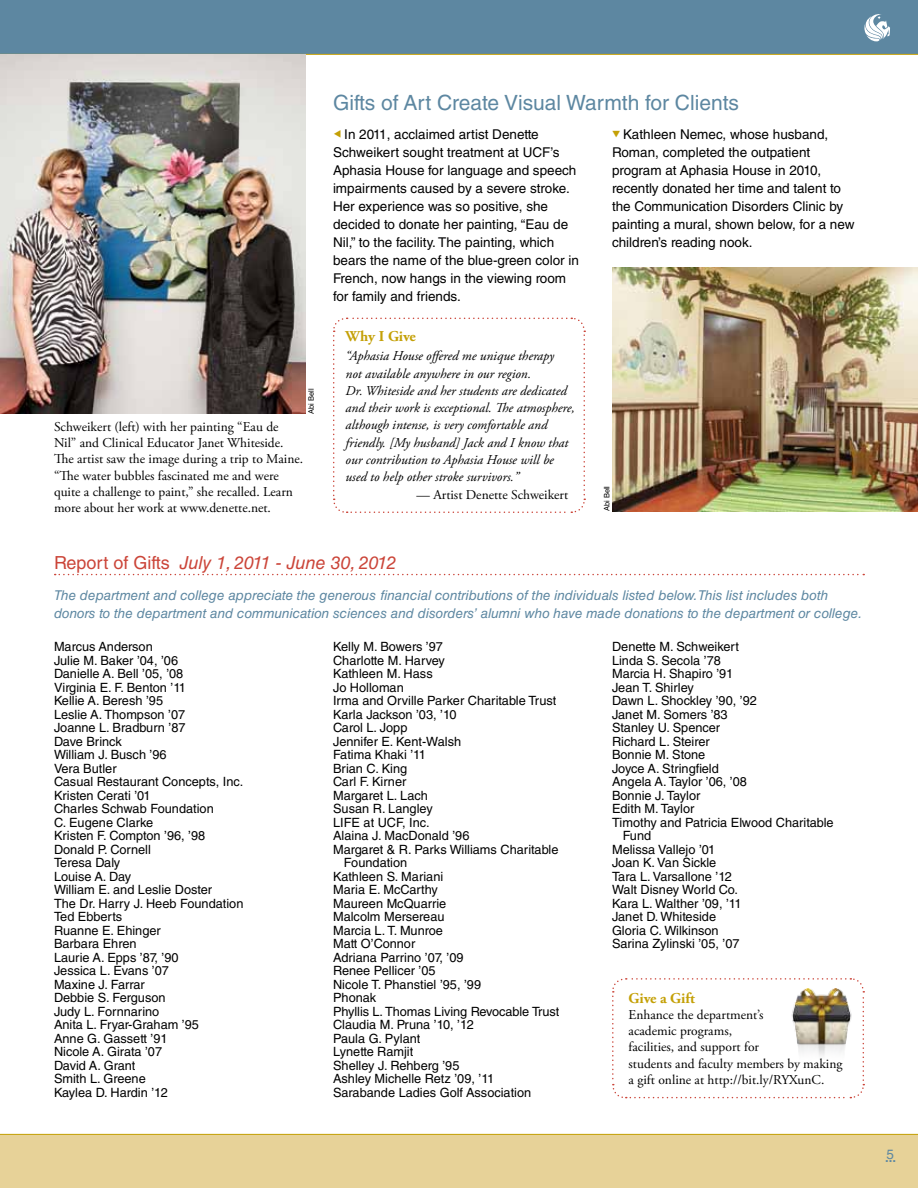
<style>
.page{position:relative;width:918px;height:1188px;background:#fff}
.page>*{position:absolute;margin:0;border:0;box-sizing:border-box;transform-origin:0 0}
.t1{font:21px "Helvetica LT Std";color:#5d87a1}
.t2{font:italic 18px "Helvetica LT Std";color:#cb4539}
.t3{font:18px "Helvetica LT Std";color:#5d87a1}
.t4{font:700 15px "Adobe Garamond Pro";color:#c4a006}
.t5{font:13.5px/18px "Helvetica LT Std";color:#000}
.t6{font:13.5px/16.2px "Adobe Garamond Pro";color:#000}
.t7{font:italic 13.5px/17.2px "Adobe Garamond Pro";color:#000}
.t8{font:italic 13.5px/18px "Helvetica LT Std";color:#5d87a1}
.t9{font:12.75px/13.5px "Helvetica LT Std";color:#000}
.t10{font:7.5px "Helvetica LT Std";color:#000}
.s1{font-style:normal}
</style>
<div class="page">
<div style="left:0;top:1134px;width:918px;height:54px;background:#e7d298"></div>
<div style="left:0;top:0;width:918px;height:54px;background:#5d87a1"></div>
<hr style="left:0;top:1134px;width:918px;height:1px;background:#c4a006">
<hr style="left:0;top:54px;width:918px;height:1px;background:#c4a006">
<svg style="left:864px;top:14px;width:26px;height:27px"></svg>
<img style="left:0;top:55px;width:306px;height:359px">
<svg style="left:333px;top:317px;width:253px;height:196px"></svg>
<svg style="left:612px;top:978px;width:253px;height:121px"></svg>
<img style="left:782px;top:988px;width:79px;height:71px">
<svg style="left:55px;top:574px;width:809px;height:1px"></svg>
<img style="left:612px;top:268px;width:306px;height:243px">
<p class="t10" style="left:307px;top:414px;width:27px;rotate:-90deg">Abi Bell</p>
<p class="t6" style="left:54px;top:419px;width:251px">Schweikert (left) with her painting “Eau de Nil” and Clinical Educator Janet Whiteside.<br>The artist saw the image during a trip to Maine. “The water bubbles fascinated me and were quite a challenge to paint,” she recalled. Learn more about her work at www.denette.net.</p>
<h1 class="t1" style="left:333px;top:90px;width:408px">Gifts of Art Create Visual Warmth for Clients</h1>
<p class="t5" style="left:333px;top:125px;width:247px;text-indent:11px">In 2011, acclaimed artist Denette Schweikert sought treatment at UCF’s Aphasia House for language and speech impairments caused by a severe stroke.<br>Her experience was so positive, she decided to donate her painting, “Eau de Nil,” to the facility. The painting, which bears the name of the blue-green color in French, now hangs in the viewing room for family and friends.</p>
<p class="t5" style="left:612px;top:125px;width:244px;text-indent:11px">Kathleen Nemec, whose husband, Roman, completed the outpatient program at Aphasia House in 2010, recently donated her time and talent to the Communication Disorders Clinic by painting a mural, shown below, for a new children’s reading nook.</p>
<p class="t4" style="left:346px;top:327px;width:72px">Why I Give</p>
<p class="t7" style="left:346px;top:348px;width:231px">“Aphasia House offered me unique therapy<br>not available anywhere in our region.<br>Dr. Whiteside and her students are dedicated and their work is exceptional. The atmosphere, although intense, is very comfortable and friendly. [My husband] Jack and I know that our contribution to Aphasia House will be used to help other stroke survivors.”</p>
<p class="t6" style="left:417px;top:487px;width:153px">— Artist Denette Schweikert</p>
<p class="t10" style="left:603px;top:511px;width:27px;rotate:-90deg">Abi Bell</p>
<h2 class="t2" style="left:54px;top:552px;width:344px"><span class="s1">Report of Gifts</span> July 1, 2011 - June 30, 2012</h2>
<p class="t8" style="left:54px;top:587px;width:810px">The department and college appreciate the generous financial contributions of the individuals listed below.This list includes both donors to the department and communication sciences and disorders’ alumni who have made donations to the department or college.</p>
<p class="t9" style="left:612px;top:640px;width:128px">Denette M. Schweikert</p>
<p class="t9" style="left:612px;top:654px;width:110px">Linda S. Secola ’78</p>
<p class="t9" style="left:612px;top:667px;width:123px">Marcia H. Shapiro ’91</p>
<p class="t9" style="left:612px;top:681px;width:83px">Jean T. Shirley</p>
<p class="t9" style="left:612px;top:694px;width:146px">Dawn L. Shockley ’90, ’92</p>
<p class="t9" style="left:612px;top:708px;width:117px">Janet M. Somers ’83</p>
<p class="t9" style="left:612px;top:721px;width:110px">Stanley U. Spencer</p>
<p class="t9" style="left:612px;top:735px;width:99px">Richard L. Steirer</p>
<p class="t9" style="left:612px;top:748px;width:95px">Bonnie M. Stone</p>
<p class="t9" style="left:612px;top:762px;width:108px">Joyce A. Stringfield</p>
<p class="t9" style="left:612px;top:775px;width:136px">Angela A. Taylor ’06, ’08</p>
<p class="t9" style="left:612px;top:789px;width:90px">Bonnie J. Taylor</p>
<p class="t9" style="left:612px;top:802px;width:84px">Edith M. Taylor</p>
<p class="t9" style="left:612px;top:816px;width:223px">Timothy and Patricia Elwood Charitable</p>
<p class="t9" style="left:623px;top:829px;width:30px">Fund</p>
<p class="t9" style="left:612px;top:843px;width:105px">Melissa Vallejo ’01</p>
<p class="t9" style="left:612px;top:856px;width:106px">Joan K. Van Sickle</p>
<p class="t9" style="left:612px;top:870px;width:122px">Tara L. Varsallone ’12</p>
<p class="t9" style="left:612px;top:883px;width:128px">Walt Disney World Co.</p>
<p class="t9" style="left:612px;top:897px;width:131px">Kara L. Walther ’09, ’11</p>
<p class="t9" style="left:612px;top:910px;width:106px">Janet D. Whiteside</p>
<p class="t9" style="left:612px;top:924px;width:108px">Gloria C. Wilkinson</p>
<p class="t9" style="left:612px;top:937px;width:129px">Sarina Zylinski ’05, ’07</p>
<p class="t9" style="left:54px;top:640px;width:191px">Marcus Anderson<br>Julie M. Baker ’04, ’06<br>Danielle A. Bell ’05, ’08<br>Virginia E. F. Benton ’11<br>Kellie A. Beresh ’95<br>Leslie A. Thompson ’07<br>Joanne L. Bradburn ’87<br>Dave Brinck<br>William J. Busch ’96<br>Vera Butler<br>Casual Restaurant Concepts, Inc.<br>Kristen Cerati ’01<br>Charles Schwab Foundation<br>C. Eugene Clarke<br>Kristen F. Compton ’96, ’98<br>Donald P. Cornell<br>Teresa Daly<br>Louise A. Day<br>William E. and Leslie Doster<br>The Dr. Harry J. Heeb Foundation<br>Ted Ebberts<br>Ruanne E. Ehinger<br>Barbara Ehren<br>Laurie A. Epps ’87, ’90<br>Jessica L. Evans ’07<br>Maxine J. Farrar<br>Debbie S. Ferguson<br>Judy L. Fornnarino<br>Anita L. Fryar-Graham ’95<br>Anne G. Gassett ’91<br>Nicole A. Girata ’07<br>David A. Grant<br>Smith L. Greene<br>Kaylea D. Hardin ’12</p>
<p class="t9" style="left:333px;top:640px;width:111px">Kelly M. Bowers ’97</p>
<p class="t9" style="left:333px;top:654px;width:113px">Charlotte M. Harvey</p>
<p class="t9" style="left:333px;top:667px;width:101px">Kathleen M. Hass</p>
<p class="t9" style="left:333px;top:681px;width:72px">Jo Holloman</p>
<p class="t9" style="left:333px;top:694px;width:225px">Irma and Orville Parker Charitable Trust</p>
<p class="t9" style="left:333px;top:708px;width:125px">Karla Jackson ’03, ’10</p>
<p class="t9" style="left:333px;top:721px;width:76px">Carol L. Jopp</p>
<p class="t9" style="left:333px;top:735px;width:130px">Jennifer E. Kent-Walsh</p>
<p class="t9" style="left:333px;top:748px;width:94px">Fatima Khaki ’11</p>
<p class="t9" style="left:333px;top:762px;width:76px">Brian C. King</p>
<p class="t9" style="left:333px;top:775px;width:75px">Carl F. Kirner</p>
<p class="t9" style="left:333px;top:789px;width:96px">Margaret L. Lach</p>
<p class="t9" style="left:333px;top:802px;width:101px">Susan R. Langley</p>
<p class="t9" style="left:333px;top:816px;width:98px">LIFE at UCF, Inc.</p>
<p class="t9" style="left:333px;top:829px;width:138px">Alaina J. MacDonald ’96</p>
<p class="t9" style="left:333px;top:843px;width:227px">Margaret &amp; R. Parks Williams Charitable</p>
<p class="t9" style="left:344px;top:856px;width:65px">Foundation</p>
<p class="t9" style="left:333px;top:870px;width:112px">Kathleen S. Mariani</p>
<p class="t9" style="left:333px;top:883px;width:106px">Maria E. McCarthy</p>
<p class="t9" style="left:333px;top:897px;width:115px">Maureen McQuarrie</p>
<p class="t9" style="left:333px;top:910px;width:113px">Malcolm Mersereau</p>
<p class="t9" style="left:333px;top:924px;width:111px">Marcia L. T. Munroe</p>
<p class="t9" style="left:333px;top:937px;width:84px">Matt O’Connor</p>
<p class="t9" style="left:333px;top:951px;width:132px">Adriana Parrino ’07, ’09</p>
<p class="t9" style="left:333px;top:964px;width:104px">Renee Pellicer ’05</p>
<p class="t9" style="left:333px;top:978px;width:150px">Nicole T. Phanstiel ’95, ’99</p>
<p class="t9" style="left:333px;top:991px;width:45px">Phonak</p>
<p class="t9" style="left:333px;top:1005px;width:228px">Phyllis L. Thomas Living Revocable Trust</p>
<p class="t9" style="left:333px;top:1018px;width:142px">Claudia M. Pruna ’10, ’12</p>
<p class="t9" style="left:333px;top:1032px;width:89px">Paula G. Pylant</p>
<p class="t9" style="left:333px;top:1045px;width:82px">Lynette Ramjit</p>
<p class="t9" style="left:333px;top:1059px;width:128px">Shelley J. Rehberg ’95</p>
<p class="t9" style="left:333px;top:1072px;width:162px">Ashley Michelle Retz ’09, ’11</p>
<p class="t9" style="left:333px;top:1086px;width:200px">Sarabande Ladies Golf Association</p>
<p class="t4" style="left:629px;top:989px;width:68px">Give a Gift</p>
<p class="t6" style="left:629px;top:1007px;width:215px">Enhance the department’s<br>academic programs,<br>facilities, and support for<br>students and faculty members by making a gift online at http://bit.ly/RYXunC.</p>
<h2 class="t3" style="left:885px;top:1145px;width:14px">...<sup>5</sup></h2>
</div>
